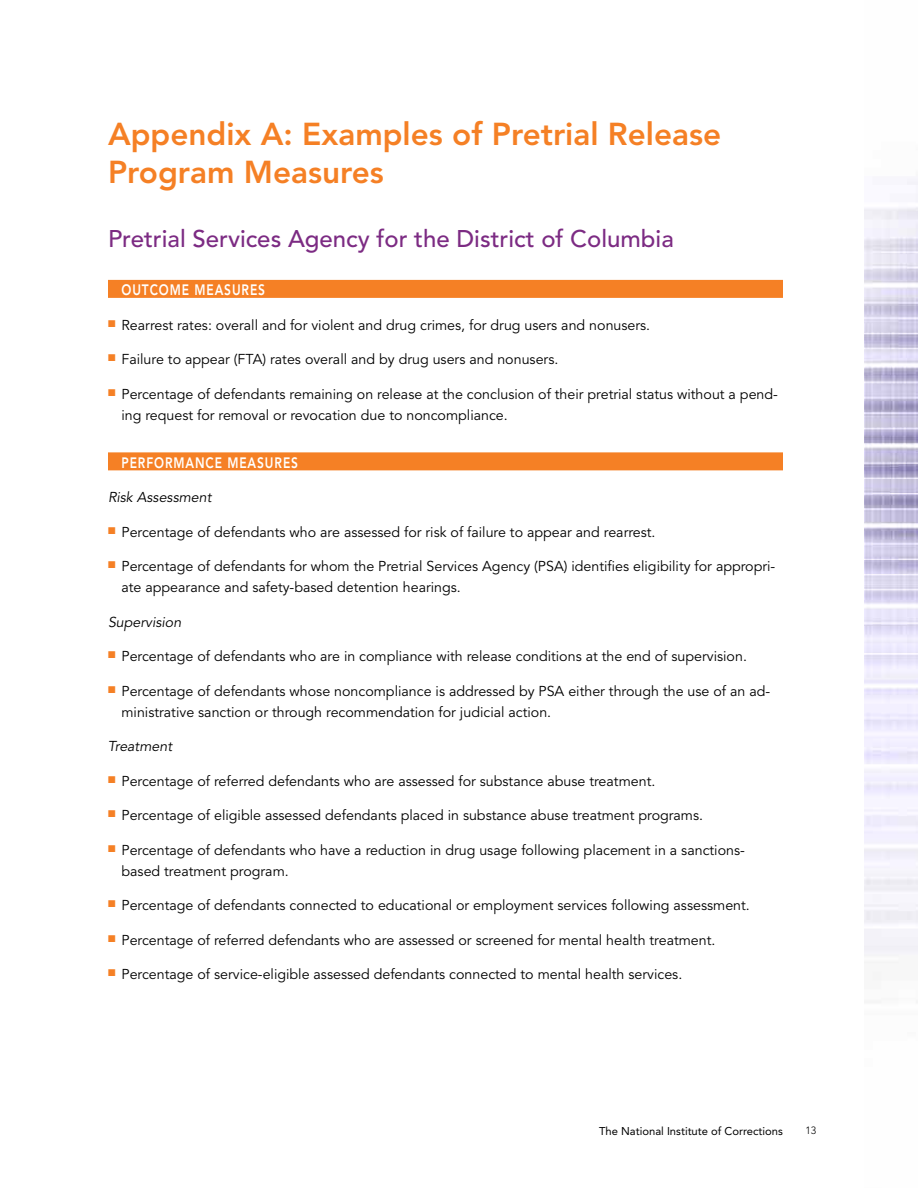
<style>
.page{position:relative;width:918px;height:1188px;background:#fff}
.page>*{position:absolute;margin:0;border:0;box-sizing:border-box;transform-origin:0 0}
.t1{font:800 31.5px/37.8px "Avenir LT Std";color:#f58025}
.t2{font:500 24px "Avenir LT Std";color:#7c2b83}
.t3{font:800 15px "Avenir LT Std";letter-spacing:.075em;color:#fff;scale:.8 1}
.t4{font:14.25px/21px "Avenir LT Std";color:#000}
.t5{font:italic 14.25px "Avenir LT Std";color:#000}
.t6{font:11.25px "Avenir LT Std";color:#000}
.t7{font:300 10.5px "Avenir LT Std";color:#000}
.t8{font:9.75px "Zapf Dingbats";color:#f58025}
</style>
<div class="page">
<img style="left:864px;top:179px;width:54px;height:784px">
<div style="left:108px;top:280px;width:675px;height:18px;background:#f58025"></div>
<div style="left:108px;top:452px;width:675px;height:18px;background:#f58025"></div>
<h1 class="t1" style="left:108px;top:116px;width:615px">Appendix A: Examples of Pretrial Release<br>Program Measures</h1>
<h2 class="t2" style="left:108px;top:225px;width:567px">Pretrial Services Agency for the District of Columbia</h2>
<p class="t3" style="left:122px;top:281px;width:181px">OUTCOME MEASURES</p>
<p class="t8" style="left:108px;top:319px;width:9px">■</p>
<p class="t4" style="left:122px;top:315px;width:530px">Rearrest rates: overall and for violent and drug crimes, for drug users and nonusers.</p>
<p class="t8" style="left:108px;top:353px;width:9px">■</p>
<p class="t4" style="left:122px;top:349px;width:438px">Failure to appear (FTA) rates overall and by drug users and nonusers.</p>
<p class="t8" style="left:108px;top:388px;width:9px">■</p>
<p class="t4" style="left:122px;top:384px;width:658px">Percentage of defendants remaining on release at the conclusion of their pretrial status without a pend&shy;ing request for removal or revocation due to noncompliance.</p>
<p class="t3" style="left:122px;top:453px;width:222px">PERFORMANCE MEASURES</p>
<p class="t5" style="left:108px;top:489px;width:105px">Risk Assessment</p>
<p class="t8" style="left:108px;top:526px;width:9px">■</p>
<p class="t4" style="left:122px;top:522px;width:536px">Percentage of defendants who are assessed for risk of failure to appear and rearrest.</p>
<p class="t8" style="left:108px;top:560px;width:9px">■</p>
<p class="t4" style="left:122px;top:556px;width:655px">Percentage of defendants for whom the Pretrial Services Agency (PSA) identifies eligibility for appropri&shy;ate appearance and safety-based detention hearings.</p>
<p class="t5" style="left:108px;top:613px;width:75px">Supervision</p>
<p class="t8" style="left:108px;top:650px;width:9px">■</p>
<p class="t4" style="left:122px;top:646px;width:627px">Percentage of defendants who are in compliance with release conditions at the end of supervision.</p>
<p class="t8" style="left:108px;top:685px;width:9px">■</p>
<p class="t4" style="left:121px;top:681px;width:650px">Percentage of defendants whose noncompliance is addressed by PSA either through the use of an ad&shy;ministrative sanction or through recommendation for judicial action.</p>
<p class="t5" style="left:108px;top:738px;width:66px">Treatment</p>
<p class="t8" style="left:108px;top:775px;width:9px">■</p>
<p class="t4" style="left:122px;top:771px;width:535px">Percentage of referred defendants who are assessed for substance abuse treatment.</p>
<p class="t8" style="left:108px;top:809px;width:9px">■</p>
<p class="t4" style="left:122px;top:805px;width:583px">Percentage of eligible assessed defendants placed in substance abuse treatment programs.</p>
<p class="t8" style="left:108px;top:844px;width:9px">■</p>
<p class="t4" style="left:122px;top:840px;width:625px">Percentage of defendants who have a reduction in drug usage following placement in a sanctions&shy;based treatment program.</p>
<p class="t8" style="left:108px;top:899px;width:9px">■</p>
<p class="t4" style="left:122px;top:895px;width:630px">Percentage of defendants connected to educational or employment services following assessment.</p>
<p class="t8" style="left:108px;top:934px;width:9px">■</p>
<p class="t4" style="left:122px;top:930px;width:596px">Percentage of referred defendants who are assessed or screened for mental health treatment.</p>
<p class="t8" style="left:108px;top:968px;width:9px">■</p>
<p class="t4" style="left:122px;top:964px;width:562px">Percentage of service-eligible assessed defendants connected to mental health services.</p>
<p class="t6" style="left:599px;top:1125px;width:185px">The National Institute of Corrections</p>
<p class="t7" style="left:806px;top:1125px;width:12px">13</p>
</div>
